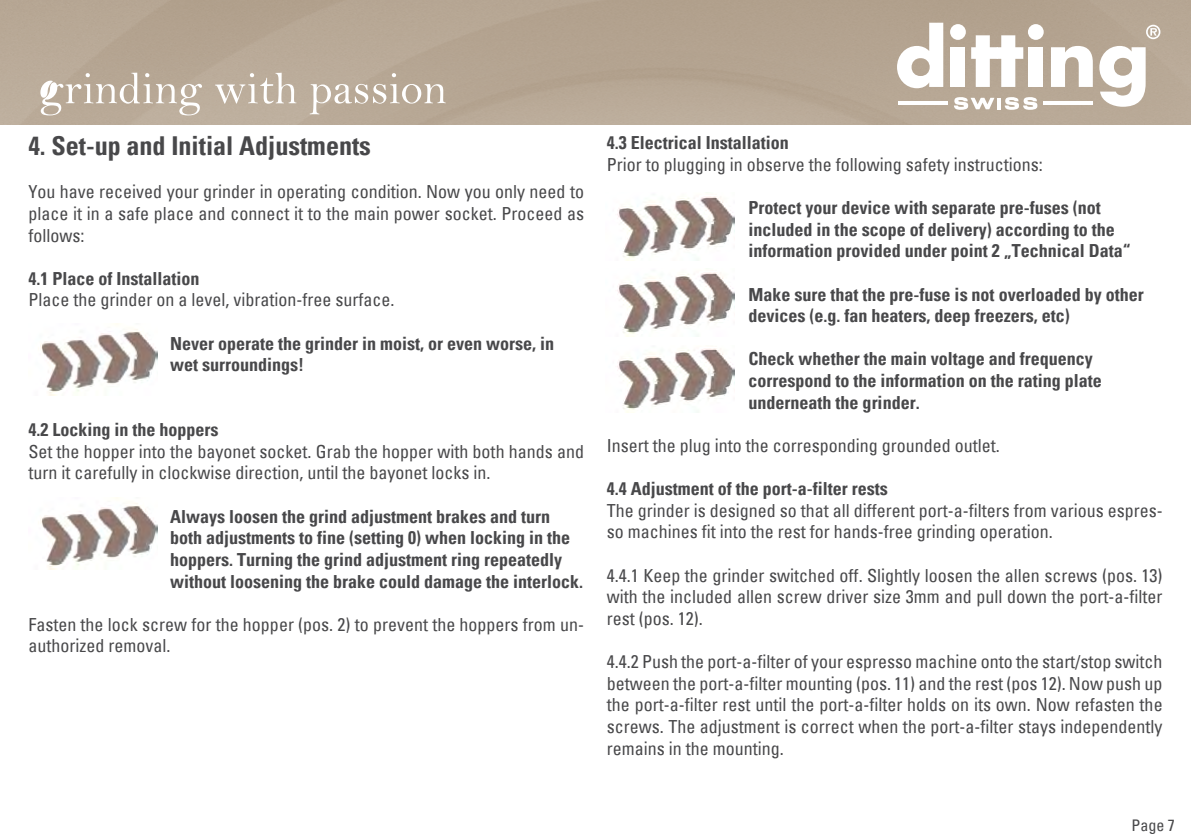
<style>
.page{position:relative;width:1191px;height:840px;background:#fff}
.page>*{position:absolute;margin:0;border:0;box-sizing:border-box;transform-origin:0 0}
.t1{font:700 condensed 26px "Univers";color:#48484a}
.t2{font:condensed 18px/21.6px "Univers";color:#48484a;text-align:justify}
.t3{font:700 condensed 18px/21.6px "Univers";color:#48484a}
.t4{font:condensed 16px "Univers";color:#48484a}
</style>
<div class="page">
<svg style="left:897px;top:23px;width:46px;height:65px"></svg>
<svg style="left:971px;top:35px;width:52px;height:52px"></svg>
<svg style="left:1051px;top:46px;width:41px;height:41px"></svg>
<svg style="left:1099px;top:46px;width:46px;height:61px"></svg>
<svg style="left:954px;top:97px;width:40px;height:13px"></svg>
<svg style="left:1004px;top:97px;width:33px;height:13px"></svg>
<svg style="left:1146px;top:25px;width:14px;height:14px"></svg>
<svg style="left:215px;top:73px;width:81px;height:31px;background:#c9beb0"></svg>
<svg style="left:310px;top:73px;width:136px;height:41px;background:#c3b6a6"></svg>
<svg style="left:40px;top:73px;width:162px;height:42px;background:#c6b9aa"></svg>
<img style="left:40px;top:323px;width:117px;height:72px">
<img style="left:40px;top:497px;width:117px;height:72px">
<img style="left:617px;top:196px;width:117px;height:64px">
<img style="left:617px;top:272px;width:117px;height:64px">
<img style="left:617px;top:348px;width:117px;height:64px">
<h1 class="t1" style="left:28px;top:130px;width:344px">4. Set-up and Initial Adjustments</h1>
<p class="t2" style="left:28px;top:180px;width:557px">You have received your grinder in operating condition. Now you only need to place it in a safe place and connect it to the main power socket. Proceed as follows:</p>
<p class="t3" style="left:28px;top:267px;width:172px">4.1 Place of Installation</p>
<p class="t2" style="left:28px;top:288px;width:367px">Place the grinder on a level, vibration-free surface.</p>
<p class="t3" style="left:170px;top:332px;width:385px">Never operate the grinder in moist, or even worse, in wet surroundings!</p>
<p class="t3" style="left:28px;top:418px;width:191px">4.2 Locking in the hoppers</p>
<p class="t2" style="left:28px;top:440px;width:557px">Set the hopper into the bayonet socket. Grab the hopper with both hands and turn it carefully in clockwise direction, until the bayonet locks in.</p>
<p class="t3" style="left:170px;top:505px;width:414px">Always loosen the grind adjustment brakes and turn both adjustments to fine (setting 0) when locking in the hoppers. Turning the grind adjustment ring repeatedly without loosening the brake could damage the interlock.</p>
<p class="t2" style="left:28px;top:612px;width:557px">Fasten the lock screw for the hopper (pos. 2) to prevent the hoppers from un&shy;authorized removal.</p>
<p class="t3" style="left:607px;top:132px;width:183px">4.3 Electrical Installation</p>
<p class="t2" style="left:607px;top:153px;width:437px">Prior to plugging in observe the following safety instructions:</p>
<p class="t3" style="left:748px;top:197px;width:383px">Protect your device with separate pre-fuses (not included in the scope of delivery) according to the information provided under point 2 „Technical Data“</p>
<p class="t3" style="left:748px;top:283px;width:396px">Make sure that the pre-fuse is not overloaded by other devices (e.g. fan heaters, deep freezers, etc)</p>
<p class="t3" style="left:748px;top:348px;width:354px">Check whether the main voltage and frequency correspond to the information on the rating plate underneath the grinder.</p>
<p class="t2" style="left:607px;top:434px;width:394px">Insert the plug into the corresponding grounded outlet.</p>
<p class="t3" style="left:607px;top:477px;width:282px">4.4 Adjustment of the port-a-filter rests</p>
<p class="t2" style="left:607px;top:499px;width:557px">The grinder is designed so that all different port-a-filters from various espres&shy;so machines fit into the rest for hands-free grinding operation.</p>
<p class="t2" style="left:607px;top:563px;width:557px">4.4.1 Keep the grinder switched off. Slightly loosen the allen screws (pos. 13) with the included allen screw driver size 3mm and pull down the port-a-filter rest (pos. 12).</p>
<p class="t2" style="left:607px;top:650px;width:557px">4.4.2 Push the port-a-filter of your espresso machine onto the start/stop switch between the port-a-filter mounting (pos. 11) and the rest (pos 12). Now push up the port-a-filter rest until the port-a-filter holds on its own. Now refasten the screws. The adjustment is correct when the port-a-filter stays independently remains in the mounting.</p>
<p class="t4" style="left:1131px;top:814px;width:45px">Page 7</p>
</div>
